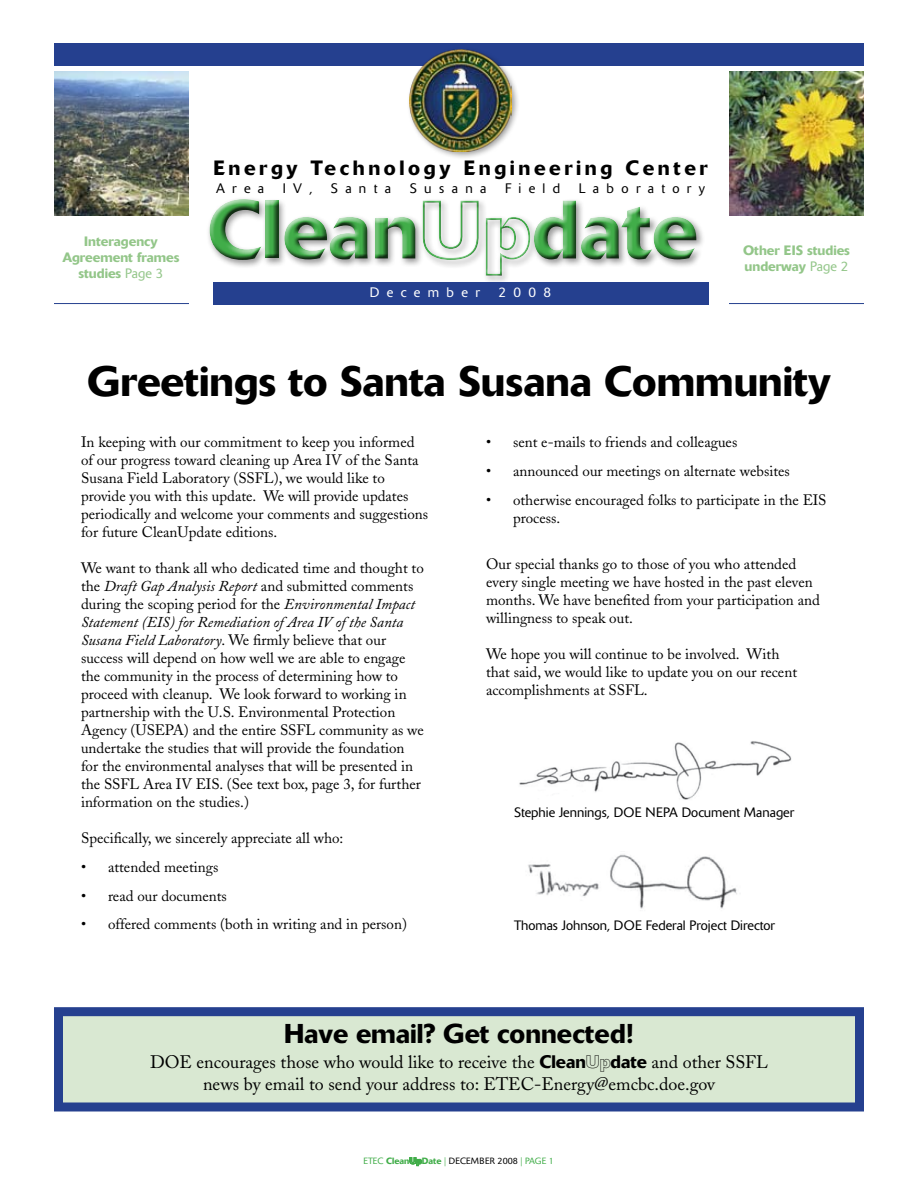
<style>
.page{position:relative;width:918px;height:1188px;background:#fff}
.page>*{position:absolute;margin:0;border:0;box-sizing:border-box;transform-origin:0 0}
.t1{font:500 82.05px "Delta";color:#41ad49}
.t2{font:500 42px "Delta";color:#000}
.t3{font:500 27px "Delta";color:#000}
.t4{font:500 20.55px "Delta";letter-spacing:.175em;color:#000}
.t5{font:18px/21.6px "Adobe Caslon";color:#000;text-align:center}
.t6{font:15px/18px "Adobe Caslon";color:#000}
.t7{font:300 13.65px "Delta";letter-spacing:.535em;color:#000}
.t8{font:300 13.65px "Delta";letter-spacing:.535em;color:#fff}
.t9{font:300 13.5px "Delta";color:#000}
.t10{font:500 13.5px/16.2px "Delta";color:#93c689}
.t11{font:300 9px "Delta";letter-spacing:.02em;color:#000}
.s1{font-weight:300}
.s2{font-family:"Delta Outline";font-weight:400}
.s3{font-style:italic}
.s4{font-family:"Delta";font-weight:500}
.s5{font-family:"Delta Outline"}
.s6{color:#41ad49}
.s7{font-weight:500;color:#41ad49}
.s8{font-family:"Delta Outline";font-weight:400;color:#41ad49}
</style>
<div class="page">
<svg style="left:410px;top:1157px;width:12px;height:9px"></svg>
<div style="left:209px;top:198px;width:493px;height:83px;background:#000;opacity:.75"></div>
<div style="left:213px;top:282px;width:495px;height:22px;background:#25408f"></div>
<img style="left:54px;top:72px;width:135px;height:144px">
<div style="left:54px;top:43px;width:810px;height:23px;background:#25408f"></div>
<img style="left:729px;top:72px;width:135px;height:144px">
<hr style="left:54px;top:303px;width:135px;height:1px;background:#25408f">
<div style="left:407px;top:47px;width:113px;height:113px;background:#000;opacity:.4"></div>
<img style="left:410px;top:50px;width:101px;height:101px">
<hr style="left:729px;top:303px;width:135px;height:1px;background:#25408f">
<div style="left:54px;top:1007px;width:810px;height:105px;background:#d9e8d2;border:9px solid #25408f"></div>
<img style="left:519px;top:741px;width:273px;height:59px">
<img style="left:528px;top:854px;width:209px;height:55px">
<p class="t10" style="left:63px;top:233px;width:118px;text-align:center">Interagency<br>Agreement frames studies <span class="s1">Page 3</span></p>
<h3 class="t4" style="left:214px;top:155px;width:496px">Energy Technology Engineering Center</h3>
<p class="t7" style="left:216px;top:180px;width:50px">Area</p>
<p class="t7" style="left:283px;top:180px;width:31px">IV,</p>
<p class="t7" style="left:331px;top:180px;width:62px">Santa</p>
<p class="t7" style="left:410px;top:180px;width:78px">Susana</p>
<p class="t7" style="left:505px;top:180px;width:57px">Field</p>
<p class="t7" style="left:579px;top:180px;width:128px">Laboratory</p>
<h1 class="t1" style="left:207px;top:180px;width:492px">Clean<span class="s2">Up</span>date</h1>
<p class="t8" style="left:370px;top:285px;width:112px">December</p>
<p class="t8" style="left:499px;top:285px;width:54px">2008</p>
<p class="t10" style="left:743px;top:242px;width:108px">Other EIS studies underway <span class="s1">Page 2</span></p>
<h2 class="t2" style="left:87px;top:356px;width:745px">Greetings to Santa Susana Community</h2>
<p class="t6" style="left:81px;top:433px;width:349px">In keeping with our commitment to keep you informed of our progress toward cleaning up Area IV of the Santa Susana Field Laboratory (SSFL), we would like to provide you with this update. We will provide updates periodically and welcome your comments and suggestions for future CleanUpdate editions.</p>
<p class="t6" style="left:81px;top:559px;width:344px">We want to thank all who dedicated time and thought to the <span class="s3">Draft Gap Analysis Report</span> and submitted comments during the scoping period for the <span class="s3">Environmental Impact Statement (EIS) for Remediation of Area IV of the Santa Susana Field Laboratory</span>. We firmly believe that our success will depend on how well we are able to engage the community in the process of determining how to proceed with cleanup. We look forward to working in partnership with the U.S. Environmental Protection Agency (USEPA) and the entire SSFL community as we undertake the studies that will provide the foundation for the environmental analyses that will be presented in the SSFL Area IV EIS. (See text box, page 3, for further information on the studies.)</p>
<p class="t6" style="left:81px;top:829px;width:264px">Specifically, we sincerely appreciate all who:</p>
<p class="t6" style="left:81px;top:858px;width:139px">• attended meetings</p>
<p class="t6" style="left:81px;top:887px;width:147px">• read our documents</p>
<p class="t6" style="left:81px;top:915px;width:327px">• offered comments (both in writing and in person)</p>
<p class="t6" style="left:486px;top:433px;width:253px">• sent e-mails to friends and colleagues</p>
<p class="t6" style="left:486px;top:462px;width:305px">• announced our meetings on alternate websites</p>
<p class="t6" style="left:513px;top:491px;width:315px;text-indent:-27px">• otherwise encouraged folks to participate in the EIS process.</p>
<p class="t6" style="left:486px;top:555px;width:335px">Our special thanks go to those of you who attended every single meeting we have hosted in the past eleven months. We have benefited from your participation and willingness to speak out.</p>
<p class="t6" style="left:486px;top:645px;width:313px">We hope you will continue to be involved. With that said, we would like to update you on our recent accomplishments at SSFL.</p>
<p class="t9" style="left:514px;top:804px;width:282px">Stephie Jennings, DOE NEPA Document Manager</p>
<p class="t9" style="left:514px;top:918px;width:263px">Thomas Johnson, DOE Federal Project Director</p>
<h3 class="t3" style="left:284px;top:1017px;width:351px">Have email? Get connected!</h3>
<p class="t5" style="left:150px;top:1052px;width:619px">DOE encourages those who would like to receive the <span class="s4">Clean</span><span class="s5">Up</span><span class="s4">date</span> and other SSFL news by email to send your address to: ETEC-Energy@emcbc.doe.gov</p>
<p class="t11" style="left:364px;top:1156px;width:192px"><span class="s6">ETEC</span> <span class="s7">Clean</span><span class="s8">Up</span><span class="s7">Date</span> <span class="s6">|</span> DECEMBER 2008 <span class="s6">| PAGE 1</span></p>
</div>
